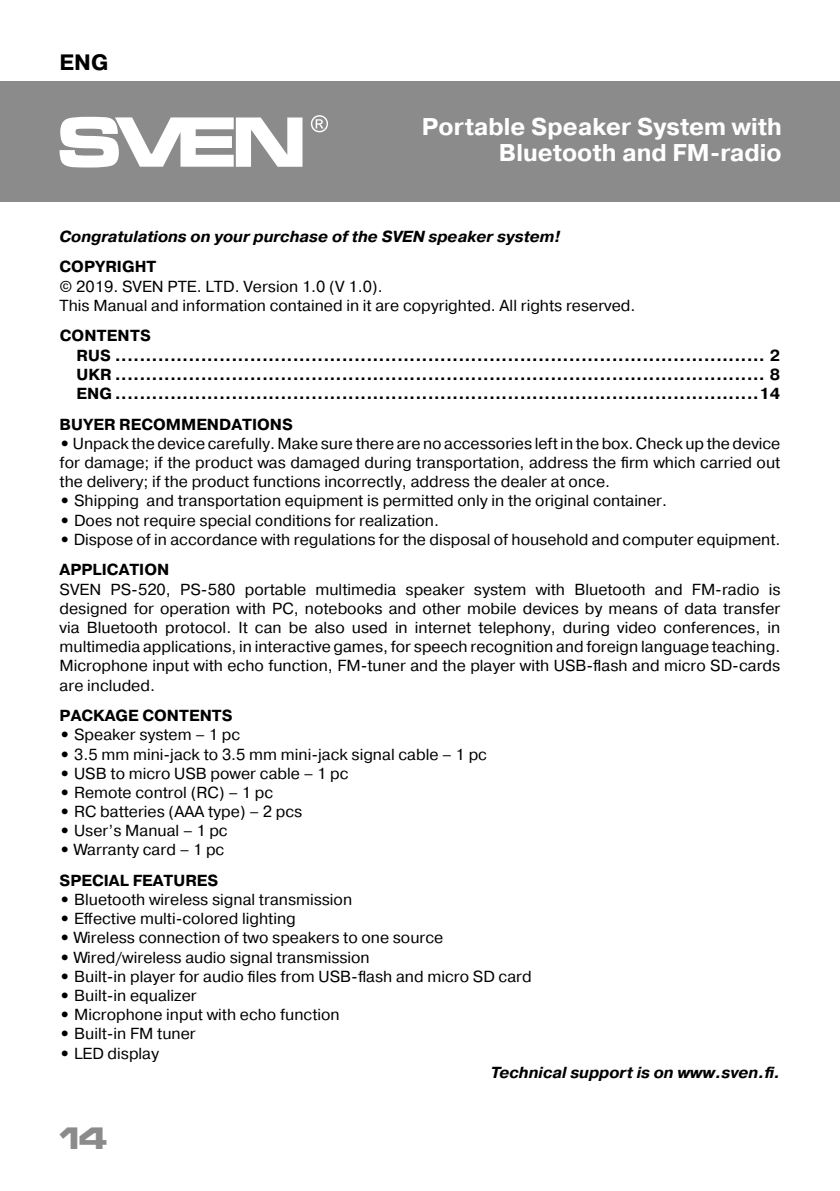
<style>
.page{position:relative;width:840px;height:1191px;background:#fff}
.page>*{position:absolute;margin:0;border:0;box-sizing:border-box;transform-origin:0 0}
.t1{font:700 30px "Micra";color:#8b8b8b}
.t2{font:700 24.2px/26px "Pragmatica";color:#fff;text-align:right}
.t3{font:700 22.2px "Pragmatica";color:#000}
.t4{font:16px/19.2px "Pragmatica";color:#000}
.t5{font:700 16px/19.2px "Pragmatica";color:#000}
.t6{font:italic 700 16px "Pragmatica";color:#000}
.s1{font-weight:700}
.s2{font-weight:400}
</style>
<div class="page">
<div style="left:0;top:81px;width:839px;height:121px;background:#8b8b8b"></div>
<svg style="left:60px;top:117px;width:242px;height:50px"></svg>
<svg style="left:311px;top:115px;width:17px;height:17px"></svg>
<h3 class="t3" style="left:60px;top:47px;width:50px">ENG</h3>
<h2 class="t2" style="left:421px;top:114px;width:361px">Portable Speaker System with<br>Bluetooth and FM-radio</h2>
<p class="t6" style="left:60px;top:226px;width:502px">Congratulations on your purchase of the SVEN speaker system!</p>
<p class="t5" style="left:60px;top:257px;width:98px">COPYRIGHT</p>
<p class="t4" style="left:60px;top:277px;width:577px">© 2019. SVEN PTE. LTD. Version 1.0 (V 1.0).<br>This Manual and information contained in it are copyrighted. All rights reserved.</p>
<p class="t5" style="left:77px;top:326px;width:704px;text-indent:-17px">CONTENTS<br>RUS .......................................................................................................... 2<br>UKR .......................................................................................................... 8<br>ENG .........................................................................................................14</p>
<p class="t5" style="left:60px;top:414px;width:235px">BUYER RECOMMENDATIONS</p>
<p class="t4" style="left:60px;top:434px;width:722px;text-align:justify"><span class="s1">•</span> Unpack the device carefully. Make sure there are no accessories left in the box. Check up the device for damage; if the product was damaged during transportation, address the firm which carried out the delivery; if the product functions incorrectly, address the dealer at once.</p>
<p class="t4" style="left:60px;top:491px;width:608px"><span class="s1">•</span> Shipping and transportation equipment is permitted only in the original container.</p>
<p class="t4" style="left:60px;top:511px;width:381px"><span class="s1">•</span> Does not require special conditions for realization.</p>
<p class="t4" style="left:60px;top:524px;width:722px;line-height:30.6px"><span class="s1">•</span> Dispose of in accordance with regulations for the disposal of household and computer equipment.<br><span class="s1">APPLICATION</span></p>
<p class="t4" style="left:60px;top:580px;width:722px;text-align:justify">SVEN PS-520, PS-580 portable multimedia speaker system with Bluetooth and FM-radio is designed for operation with PC, notebooks and other mobile devices by means of data transfer via Bluetooth protocol. It can be also used in internet telephony, during video conferences, in multimedia applications, in interactive games, for speech recognition and foreign language teaching.<br>Microphone input with echo function, FM-tuner and the player with USB-flash and micro SD-cards are included.</p>
<p class="t5" style="left:60px;top:706px;width:174px">PACKAGE CONTENTS</p>
<p class="t4" style="left:60px;top:725px;width:182px"><span class="s1">•</span> Speaker system – 1 pc</p>
<p class="t4" style="left:60px;top:745px;width:428px"><span class="s1">•</span> 3.5 mm mini-jack to 3.5 mm mini-jack signal cable – 1 pc</p>
<p class="t4" style="left:60px;top:764px;width:290px"><span class="s1">•</span> USB to micro USB power cable – 1 pc</p>
<p class="t4" style="left:60px;top:783px;width:215px"><span class="s1">•</span> Remote control (RC) – 1 pc</p>
<p class="t4" style="left:60px;top:802px;width:244px"><span class="s1">•</span> RC batteries (ААА type) – 2 pcs</p>
<p class="t4" style="left:60px;top:821px;width:169px"><span class="s1">•</span> User’s Manual – 1 pc</p>
<p class="t5" style="left:60px;top:834px;width:166px;line-height:30.6px">• <span class="s2">Warranty card – 1 pc<br></span>SPECIAL FEATURES</p>
<p class="t4" style="left:60px;top:890px;width:294px"><span class="s1">•</span> Bluetooth wireless signal transmission</p>
<p class="t4" style="left:60px;top:909px;width:237px"><span class="s1">•</span> Effective multi-colored lighting</p>
<p class="t4" style="left:60px;top:928px;width:385px"><span class="s1">•</span> Wireless connection of two speakers to one source</p>
<p class="t4" style="left:60px;top:947px;width:311px"><span class="s1">•</span> Wired/wireless audio signal transmission</p>
<p class="t4" style="left:60px;top:967px;width:473px"><span class="s1">•</span> Built-in player for audio files from USB-flash and micro SD card</p>
<p class="t4" style="left:60px;top:986px;width:139px"><span class="s1">•</span> Built-in equalizer</p>
<p class="t4" style="left:60px;top:1005px;width:281px"><span class="s1">•</span> Microphone input with echo function</p>
<p class="t4" style="left:60px;top:1024px;width:138px"><span class="s1">•</span> Built-in FM tuner</p>
<p class="t4" style="left:60px;top:1043px;width:101px"><span class="s1">•</span> LED display</p>
<p class="t6" style="left:490px;top:1062px;width:291px">Technical support is on www.sven.fi.</p>
<h1 class="t1" style="left:54px;top:1122px;width:56px">14</h1>
</div>
